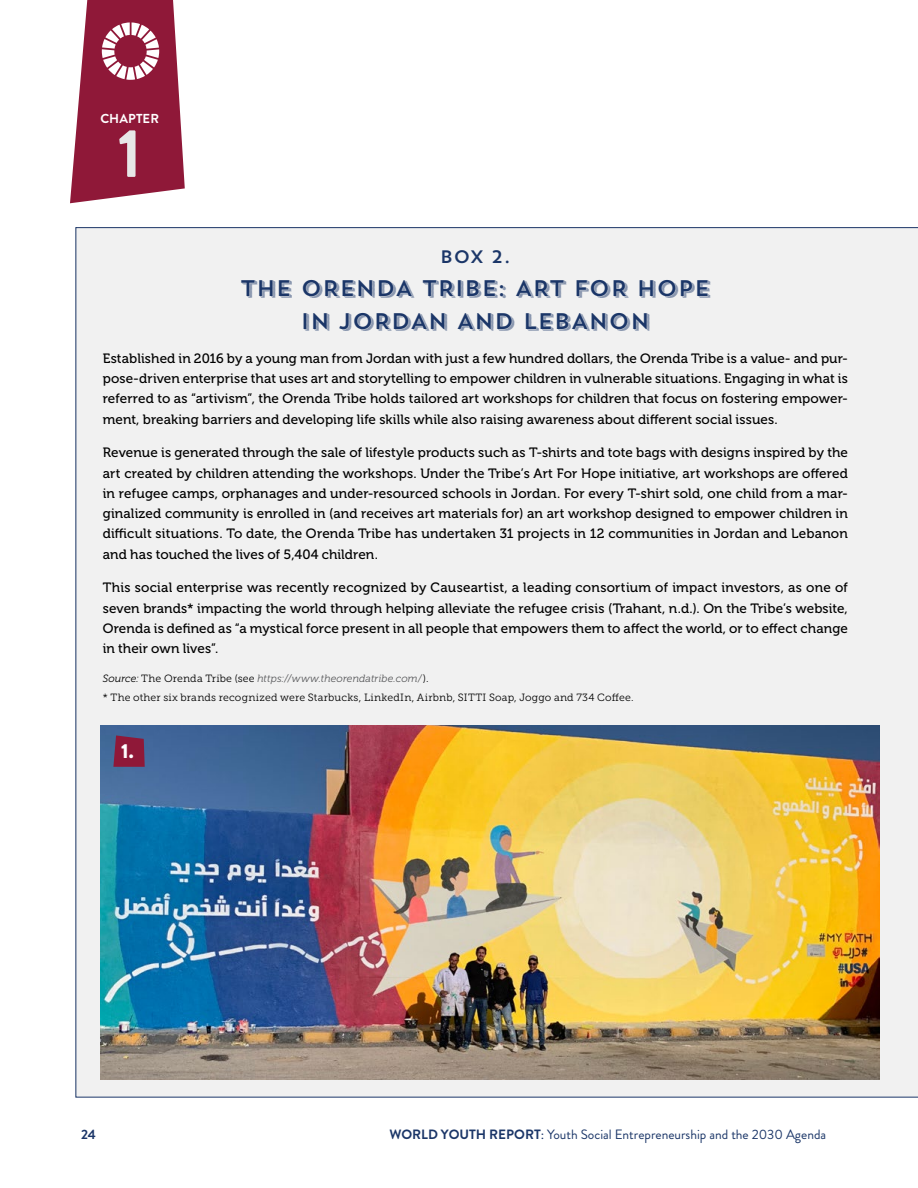
<style>
.page{position:relative;width:918px;height:1188px;background:#fff}
.page>*{position:absolute;margin:0;border:0;box-sizing:border-box;transform-origin:0 0}
.t1{font:700 68.4px "Brandon Grotesque";color:#e7e7e7}
.t2{font:22.5px/33px "Trend Sans Four";color:#1b3668;text-align:center}
.t3{font:900 20.25px "Brandon Grotesque";color:#fff}
.t4{font:18px "Trend Sans One";color:#1b3668}
.t5{font:13.5px/20.2px "Museo 500";letter-spacing:.005em;color:#000;text-align:justify}
.t6{font:13.5px "Brandon Grotesque";color:#1b3668}
.t7{font:700 13.5px "Brandon Grotesque";color:#1b3668}
.t8{font:700 13.05px "Brandon Grotesque";letter-spacing:.01em;color:#fff}
.t9{font:10.5px "Museo Slab 300";letter-spacing:.02em;color:#000}
.t10{font:italic 10.5px "Museo 300";letter-spacing:.015em;color:#58595b}
.s1{color:#000}
.s2{font-family:"Museo Slab 300";font-style:normal;color:#000}
.s3{font-weight:700}
</style>
<div class="page">
<svg style="left:70px;top:0;width:115px;height:203px"></svg>
<div style="left:75px;top:227px;width:843px;height:871px;background:#f1f1f1"></div>
<img style="left:101px;top:725px;width:778px;height:354px">
<svg style="left:113px;top:735px;width:32px;height:32px"></svg>
<p class="t8" style="left:100px;top:109px;width:60px">CHAPTER</p>
<h1 class="t1" style="left:117px;top:106px;width:26px">1</h1>
<h3 class="t4" style="left:440px;top:245px;width:73px">BOX 2.</h3>
<h2 class="t2" style="left:240px;top:272px;width:472px">THE ORENDA TRIBE: ART FOR HOPE<br>IN JORDAN AND LEBANON</h2>
<p class="t5" style="left:103px;top:348px;width:747px">Established in 2016 by a young man from Jordan with just a few hundred dollars, the Orenda Tribe is a value- and pur&shy;pose-driven enterprise that uses art and storytelling to empower children in vulnerable situations. Engaging in what is referred to as “artivism”, the Orenda Tribe holds tailored art workshops for children that focus on fostering empower&shy;ment, breaking barriers and developing life skills while also raising awareness about different social issues.</p>
<p class="t5" style="left:103px;top:443px;width:747px">Revenue is generated through the sale of lifestyle products such as T-shirts and tote bags with designs inspired by the art created by children attending the workshops. Under the Tribe’s Art For Hope initiative, art workshops are offered in refugee camps, orphanages and under-resourced schools in Jordan. For every T-shirt sold, one child from a mar&shy;ginalized community is enrolled in (and receives art materials for) an art workshop designed to empower children in difficult situations. To date, the Orenda Tribe has undertaken 31 projects in 12 communities in Jordan and Lebanon and has touched the lives of 5,404 children.</p>
<p class="t5" style="left:103px;top:578px;width:747px">This social enterprise was recently recognized by Causeartist, a leading consortium of impact investors, as one of seven brands* impacting the world through helping alleviate the refugee crisis (Trahant, n.d.). On the Tribe’s website, Orenda is defined as “a mystical force present in all people that empowers them to affect the world, or to effect change in their own lives”.</p>
<p class="t10" style="left:103px;top:672px;width:327px"><span class="s1">Source:</span> <span class="s2">The Orenda Tribe (see</span> https://www.theorendatribe.com/<span class="s2">).</span></p>
<p class="t9" style="left:103px;top:692px;width:532px">* The other six brands recognized were Starbucks, LinkedIn, Airbnb, SITTI Soap, Joggo and 734 Coffee.</p>
<h3 class="t3" style="left:121px;top:737px;width:14px">1.</h3>
<p class="t7" style="left:81px;top:1124px;width:17px">24</p>
<p class="t6" style="left:389px;top:1125px;width:438px"><span class="s3">WORLD YOUTH REPORT</span>: Youth Social Entrepreneurship and the 2030 Agenda</p>
</div>
